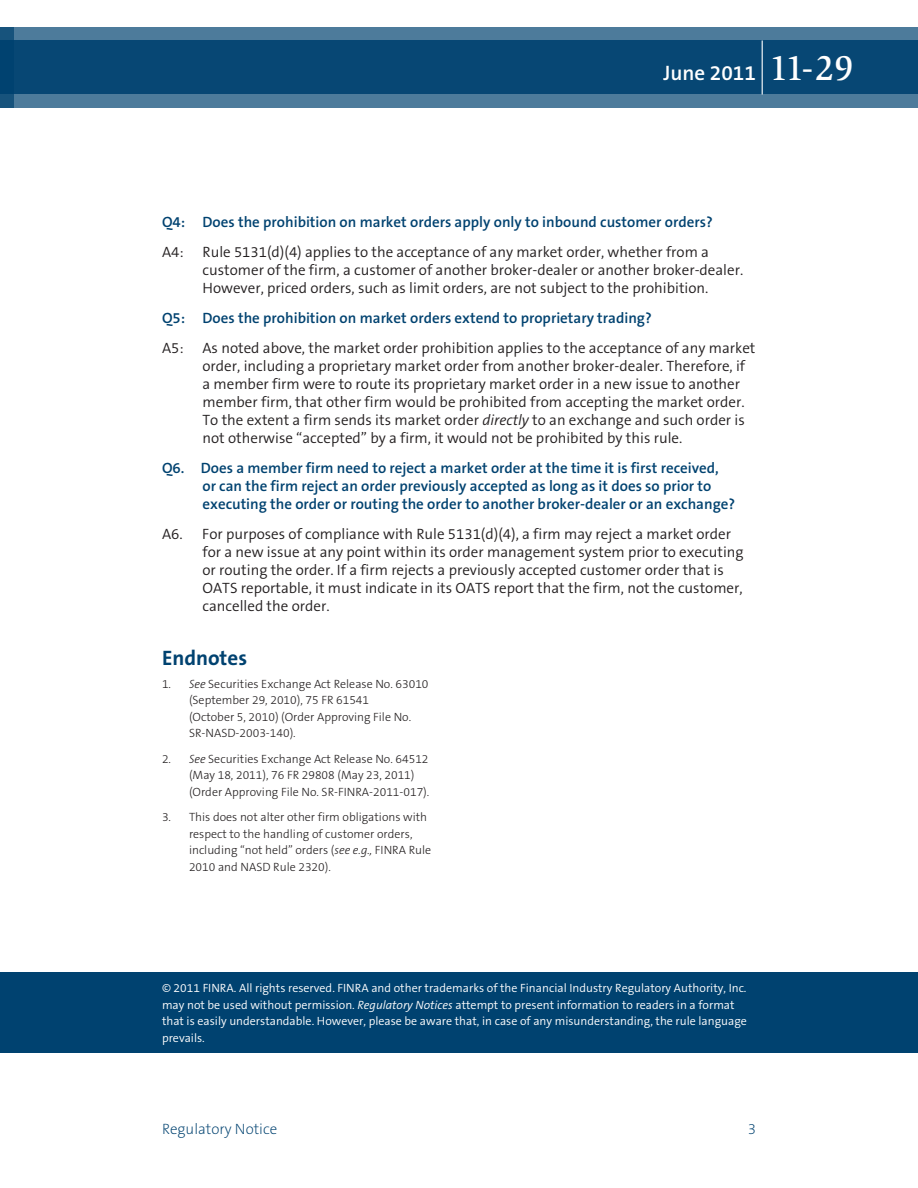
<style>
.page{position:relative;width:918px;height:1188px;background:#fff}
.page>*{position:absolute;margin:0;border:0;box-sizing:border-box;transform-origin:0 0}
.t1{font:500 36px "Slimbach LT";color:#fff}
.t2{font:600 21px "The Sans B6";color:#fff}
.attach_head{font:700 21px "The Sans B7";color:#004270}
.q_a_answer{font:300 15px/18px "The Sans B4";color:#231f20}
.q_a_question{font:600 15px/18px "The Sans B6";color:#004270}
.t3{font:200 15px "The Sans B2";color:#004270}
.endnote{font:300 12px/16.5px "The Sans B3";color:#231f20}
.t4{font:300 12px/16.5px "The Sans B4";color:#fff}
.s1{font-style:italic}
</style>
<div class="page">
<div style="left:0;top:972px;width:918px;height:81px;background:#004270"></div>
<svg style="left:0;top:27px;width:918px;height:81px;background:#1d5880"></svg>
<hr style="left:762px;top:40px;width:1px;height:54px;background:#fff">
<p class="t2" style="left:663px;top:62px;width:94px">June 2011</p>
<p class="t1" style="left:770px;top:46px;width:86px">11-29</p>
<p class="q_a_question" style="left:162px;top:213px;width:552px">Q4: Does the prohibition on market orders apply only to inbound customer orders?</p>
<p class="q_a_answer" style="left:162px;top:243px;width:23px">A4:</p>
<p class="q_a_answer" style="left:202px;top:243px;width:542px">Rule 5131(d)(4) applies to the acceptance of any market order, whether from a customer of the firm, a customer of another broker-dealer or another broker-dealer.<br>However, priced orders, such as limit orders, are not subject to the prohibition.</p>
<p class="q_a_question" style="left:162px;top:309px;width:491px">Q5: Does the prohibition on market orders extend to proprietary trading?</p>
<p class="q_a_answer" style="left:162px;top:339px;width:23px">A5:</p>
<p class="q_a_answer" style="left:202px;top:339px;width:555px">As noted above, the market order prohibition applies to the acceptance of any market order, including a proprietary market order from another broker-dealer. Therefore, if a member firm were to route its proprietary market order in a new issue to another member firm, that other firm would be prohibited from accepting the market order.<br>To the extent a firm sends its market order <span class="s1">directly</span> to an exchange and such order is not otherwise “accepted” by a firm, it would not be prohibited by this rule.</p>
<p class="q_a_question" style="left:202px;top:459px;width:534px;text-indent:-40px">Q6. Does a member firm need to reject a market order at the time it is first received, or can the firm reject an order previously accepted as long as it does so prior to executing the order or routing the order to another broker-dealer or an exchange?</p>
<p class="q_a_answer" style="left:202px;top:525px;width:543px;text-indent:-40px">A6. For purposes of compliance with Rule 5131(d)(4), a firm may reject a market order for a new issue at any point within its order management system prior to executing or routing the order. If a firm rejects a previously accepted customer order that is OATS reportable, it must indicate in its OATS report that the firm, not the customer, cancelled the order.</p>
<p class="attach_head" style="left:162px;top:646px;width:87px">Endnotes</p>
<p class="endnote" style="left:189px;top:676px;width:241px;text-indent:-27px">1. <span class="s1">See</span> Securities Exchange Act Release No. 63010 (September 29, 2010), 75 FR 61541<br>(October 5, 2010) (Order Approving File No.<br>SR-NASD-2003-140).</p>
<p class="endnote" style="left:189px;top:751px;width:242px;text-indent:-27px">2. <span class="s1">See</span> Securities Exchange Act Release No. 64512 (May 18, 2011), 76 FR 29808 (May 23, 2011) (Order Approving File No. SR-FINRA-2011-017).</p>
<p class="endnote" style="left:189px;top:809px;width:244px;text-indent:-27px">3. This does not alter other firm obligations with respect to the handling of customer orders, including “not held” orders (<span class="s1">see e.g.,</span> FINRA Rule 2010 and NASD Rule 2320).</p>
<p class="t4" style="left:162px;top:980px;width:586px">© 2011 FINRA. All rights reserved. FINRA and other trademarks of the Financial Industry Regulatory Authority, Inc. may not be used without permission. <span class="s1">Regulatory Notices</span> attempt to present information to readers in a format that is easily understandable. However, please be aware that, in case of any misunderstanding, the rule language prevails.</p>
<p class="t3" style="left:162px;top:1121px;width:117px">Regulatory Notice</p>
<p class="t3" style="left:748px;top:1121px;width:10px">3</p>
</div>
